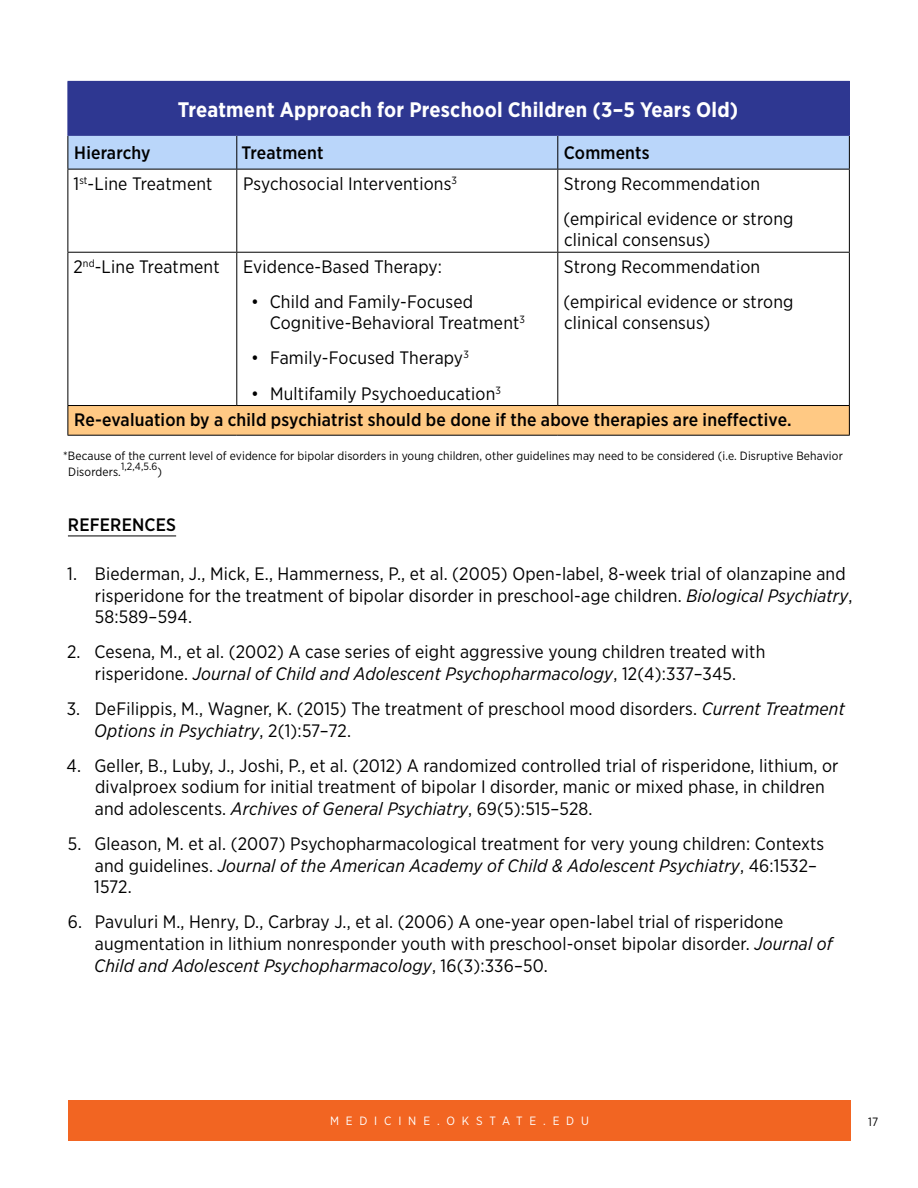
<style>
.page{position:relative;width:918px;height:1188px;background:#fff}
.page>*{position:absolute;margin:0;border:0;box-sizing:border-box;transform-origin:0 0}
.t1{font:700 21px "Gotham Narrow";letter-spacing:.01em;color:#fff}
.t2{font:18px/21.6px "Gotham Narrow";letter-spacing:.01em;color:#000}
.t3{font:500 18px "Gotham Narrow";letter-spacing:.01em;color:#000}
.t4{font:12px/16.5px "Gotham Narrow";letter-spacing:.01em;color:#000}
.t5{font:12px "Gotham Narrow";letter-spacing:.57em;color:#fff}
.t6{font:10.5px "Gotham Narrow";color:#000}
.s1{font-style:italic}
</style>
<div class="page">
<div style="left:68px;top:1100px;width:783px;height:40px;background:#f26522"></div>
<hr style="left:68px;top:535px;width:108px;height:1px;background:#000">
<div style="left:68px;top:81px;width:781px;height:54px;background:#2e3791"></div>
<div style="left:69px;top:136px;width:780px;height:33px;background:#bad6fa"></div>
<div style="left:68px;top:406px;width:781px;height:29px;background:#ffc984"></div>
<hr style="left:68px;top:136px;width:1px;height:33px;background:#000">
<hr style="left:236px;top:136px;width:1px;height:33px;background:#000">
<hr style="left:557px;top:136px;width:1px;height:33px;background:#000">
<hr style="left:849px;top:136px;width:1px;height:33px;background:#000">
<hr style="left:68px;top:169px;width:169px;height:1px;background:#000">
<hr style="left:68px;top:169px;width:1px;height:83px;background:#000">
<hr style="left:237px;top:169px;width:321px;height:1px;background:#000">
<hr style="left:236px;top:169px;width:1px;height:83px;background:#000">
<hr style="left:558px;top:169px;width:292px;height:1px;background:#000">
<hr style="left:557px;top:169px;width:1px;height:83px;background:#000">
<hr style="left:849px;top:169px;width:1px;height:83px;background:#000">
<hr style="left:68px;top:252px;width:169px;height:1px;background:#000">
<hr style="left:68px;top:253px;width:1px;height:152px;background:#000">
<hr style="left:237px;top:252px;width:321px;height:1px;background:#000">
<hr style="left:236px;top:253px;width:1px;height:152px;background:#000">
<hr style="left:558px;top:252px;width:292px;height:1px;background:#000">
<hr style="left:557px;top:253px;width:1px;height:152px;background:#000">
<hr style="left:849px;top:253px;width:1px;height:152px;background:#000">
<hr style="left:68px;top:405px;width:169px;height:1px;background:#000">
<svg style="left:68px;top:406px;width:1px;height:29px"></svg>
<hr style="left:237px;top:405px;width:321px;height:1px;background:#000">
<hr style="left:558px;top:405px;width:292px;height:1px;background:#000">
<svg style="left:849px;top:406px;width:1px;height:29px"></svg>
<hr style="left:68px;top:435px;width:169px;height:1px;background:#000">
<hr style="left:237px;top:435px;width:321px;height:1px;background:#000">
<hr style="left:558px;top:435px;width:292px;height:1px;background:#000">
<hr style="left:558px;top:81px;width:292px;height:1px;background:#2e3791">
<hr style="left:849px;top:82px;width:1px;height:53px;background:#2e3791">
<hr style="left:68px;top:135px;width:169px;height:1px;background:#2e3791">
<hr style="left:237px;top:135px;width:321px;height:1px;background:#2e3791">
<hr style="left:558px;top:135px;width:292px;height:1px;background:#2e3791">
<p class="t1" style="left:178px;top:96px;width:562px">Treatment Approach for Preschool Children (3–5 Years Old)</p>
<p class="t3" style="left:74px;top:142px;width:78px">Hierarchy</p>
<p class="t3" style="left:242px;top:142px;width:84px">Treatment</p>
<p class="t3" style="left:564px;top:142px;width:87px">Comments</p>
<p class="t2" style="left:73px;top:172px;width:141px">1<sup>st</sup>-Line Treatment</p>
<p class="t2" style="left:243px;top:172px;width:216px">Psychosocial Interventions<sup>3</sup></p>
<p class="t2" style="left:564px;top:165px;width:231px;line-height:35.1px">Strong Recommendation (empirical evidence or strong</p>
<p class="t2" style="left:564px;top:229px;width:148px">clinical consensus)</p>
<p class="t2" style="left:73px;top:255px;width:148px">2<sup>nd</sup>-Line Treatment</p>
<p class="t2" style="left:243px;top:255px;width:201px">Evidence-Based Therapy:</p>
<p class="t2" style="left:270px;top:290px;width:257px;text-indent:-18px">• Child and Family-Focused<br>Cognitive-Behavioral Treatment<sup>3</sup></p>
<p class="t2" style="left:251px;top:347px;width:219px">• Family-Focused Therapy<sup>3</sup></p>
<p class="t2" style="left:251px;top:382px;width:251px">• Multifamily Psychoeducation<sup>3</sup></p>
<p class="t2" style="left:564px;top:248px;width:231px;line-height:35.1px">Strong Recommendation (empirical evidence or strong</p>
<p class="t2" style="left:564px;top:312px;width:148px">clinical consensus)</p>
<p class="t3" style="left:74px;top:408px;width:719px">Re-evaluation by a child psychiatrist should be done if the above therapies are ineffective.</p>
<p class="t4" style="left:68px;top:447px;width:776px;text-indent:-5px">*Because of the current level of evidence for bipolar disorders in young children, other guidelines may need to be considered (i.e. Disruptive Behavior<br>Disorders.</p>
<p class="t6" style="left:121px;top:460px;width:38px">1,2,4,5.6</p>
<p class="t4" style="left:158px;top:463px;width:6px">)</p>
<p class="t3" style="left:68px;top:514px;width:110px">REFERENCES</p>
<p class="t2" style="left:95px;top:563px;width:759px;text-indent:-28px">1. Biederman, J., Mick, E., Hammerness, P., et al. (2005) Open-label, 8-week trial of olanzapine and risperidone for the treatment of bipolar disorder in preschool-age children. <span class="s1">Biological Psychiatry</span>,<br>58:589–594.</p>
<p class="t2" style="left:67px;top:641px;width:700px;text-align:center">2. Cesena, M., et al. (2002) A case series of eight aggressive young children treated with risperidone. <span class="s1">Journal of Child and Adolescent Psychopharmacology</span>, 12(4):337–345.</p>
<p class="t2" style="left:94px;top:698px;width:752px;text-indent:-27px">3. DeFilippis, M., Wagner, K. (2015) The treatment of preschool mood disorders. <span class="s1">Current Treatment<br>Options in Psychiatry</span>, 2(1):57–72.</p>
<p class="t2" style="left:95px;top:754px;width:745px;text-indent:-28px">4. Geller, B., Luby, J., Joshi, P., et al. (2012) A randomized controlled trial of risperidone, lithium, or divalproex sodium for initial treatment of bipolar I disorder, manic or mixed phase, in children and adolescents. <span class="s1">Archives of General Psychiatry</span>, 69(5):515–528.</p>
<p class="t2" style="left:94px;top:833px;width:732px;text-indent:-26px">5. Gleason, M. et al. (2007) Psychopharmacological treatment for very young children: Contexts and guidelines. <span class="s1">Journal of the American Academy of Child &amp; Adolescent Psychiatry</span>, 46:1532–<br>1572.</p>
<p class="t2" style="left:94px;top:911px;width:740px;text-indent:-26px">6. Pavuluri M., Henry, D., Carbray J., et al. (2006) A one-year open-label trial of risperidone augmentation in lithium nonresponder youth with preschool-onset bipolar disorder. <span class="s1">Journal of<br>Child and Adolescent Psychopharmacology</span>, 16(3):336–50.</p>
<p class="t5" style="left:330px;top:1113px;width:260px">MEDICINE.OKSTATE.EDU</p>
<p class="t4" style="left:868px;top:1113px;width:12px">17</p>
</div>
